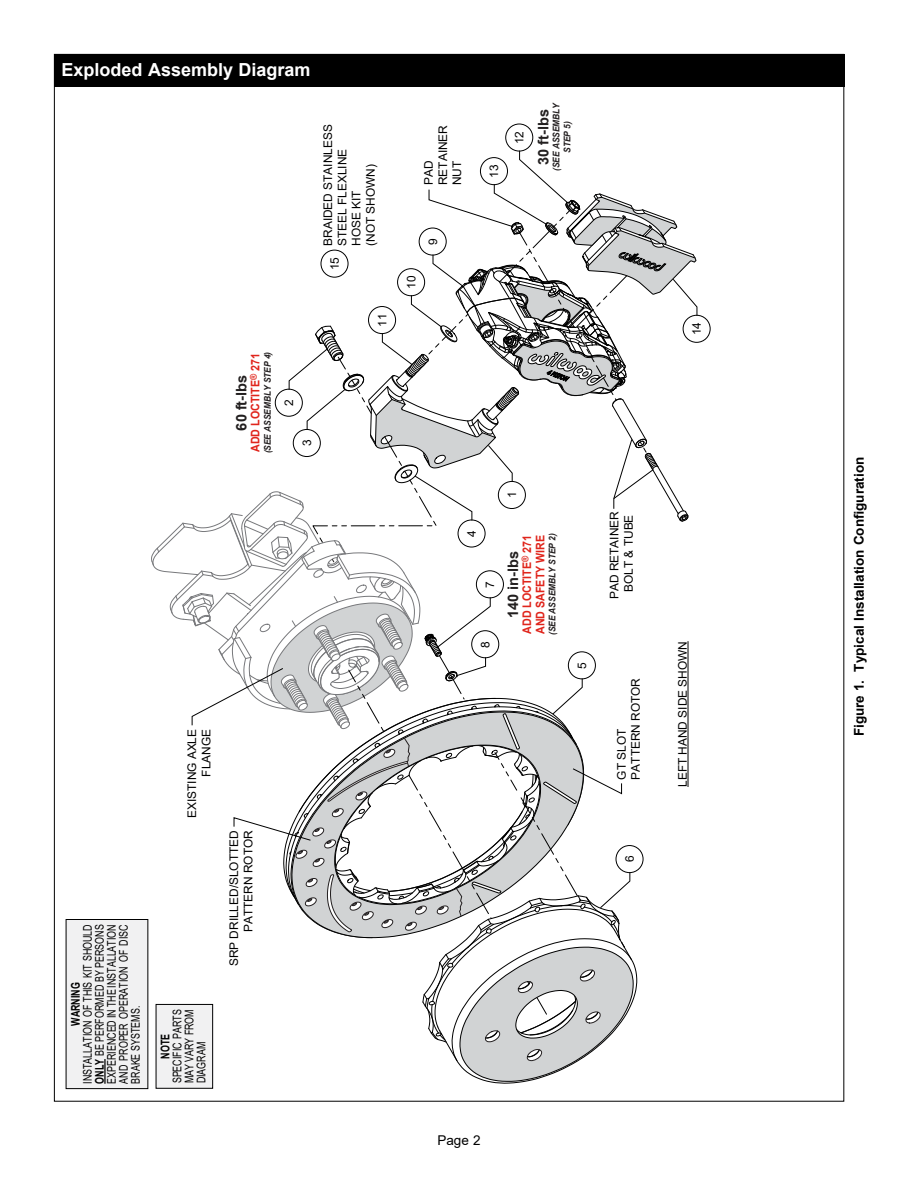
<style>
.page{position:relative;width:918px;height:1188px;background:#fff}
.page>*{position:absolute;margin:0;border:0;box-sizing:border-box;transform-origin:0 0}
.t1{font:700 18px "Arial";color:#fff}
.t2{font:700 14.55px "Arial";color:#221f1f}
.t3{font:700 13.5px "Arial";color:#000}
.t4{font:13.5px "Arial";color:#000}
.t5{font:12px/12px "Arial";color:#000;text-align:justify;scale:.74 1}
.t6{font:700 12px "Arial";color:#000;scale:.74 1}
.t7{font:11.85px/14.2px "Arial";color:#000}
.t8{font:700 11.85px/13.2px "Arial";color:#e0251c;scale:.9 1}
.t9{font:italic 700 9.3px/11.1px "Arial";letter-spacing:-.01em;color:#231f20;text-align:center;scale:.9 1}
.s1{font-weight:700}
</style>
<div class="page">
<div style="left:683px;top:315px;width:28px;height:28px;border:1px solid #000;border-radius:50%"></div>
<div style="left:505px;top:124px;width:28px;height:27px;border:1px solid #000;border-radius:50%"></div>
<svg style="left:151px;top:150px;width:547px;height:934px"></svg>
<div style="left:54px;top:54px;width:790px;height:32px;background:#000"></div>
<div style="left:66px;top:920px;width:82px;height:169px;background:#f1f1f2"></div>
<hr style="left:104px;top:1059px;width:2px;height:25px;background:#000">
<div style="left:66px;top:919px;width:82px;height:170px;border:1px solid #000"></div>
<div style="left:156px;top:1004px;width:57px;height:84px;background:#f1f1f2"></div>
<div style="left:156px;top:1004px;width:57px;height:85px;border:1px solid #000"></div>
<h1 class="t1" style="left:62px;top:57px;width:251px">Exploded Assembly Diagram</h1>
<p class="t7" style="left:321px;top:246px;width:123px;rotate:-90deg">BRAIDED STAINLESS<br>STEEL FLEXLINE<br>HOSE KIT<br>(NOT SHOWN)</p>
<p class="t7" style="left:327px;top:270px;width:15px;rotate:-90deg">15</p>
<p class="t8" style="left:249px;top:452px;width:111px;rotate:-90deg">ADD LOCTITE<sup>®</sup> 271</p>
<p class="t9" style="left:262px;top:453px;width:115px;rotate:-90deg">(SEE ASSEMBLY STEP 4)</p>
<p class="t2" style="left:231px;top:431px;width:57px;rotate:-90deg">60 ft-lbs</p>
<p class="t7" style="left:282px;top:406px;width:8px;rotate:-90deg">2</p>
<p class="t7" style="left:300px;top:446px;width:8px;rotate:-90deg">3</p>
<p class="t7" style="left:375px;top:327px;width:15px;rotate:-90deg">11</p>
<p class="t7" style="left:421px;top:185px;width:62px;rotate:-90deg">PAD<br>RETAINER<br>NUT</p>
<p class="t7" style="left:404px;top:289px;width:15px;rotate:-90deg">10</p>
<p class="t7" style="left:426px;top:245px;width:8px;rotate:-90deg">9</p>
<p class="t7" style="left:487px;top:178px;width:15px;rotate:-90deg">13</p>
<p class="t7" style="left:512px;top:144px;width:15px;rotate:-90deg">12</p>
<p class="t2" style="left:533px;top:165px;width:57px;rotate:-90deg">30 ft-lbs</p>
<p class="t9" style="left:551px;top:171px;width:78px;rotate:-90deg">(SEE ASSEMBLY<br>STEP 5)</p>
<p class="t7" style="left:505px;top:498px;width:8px;rotate:-90deg">1</p>
<p class="t7" style="left:465px;top:537px;width:8px;rotate:-90deg">4</p>
<p class="t7" style="left:483px;top:588px;width:8px;rotate:-90deg">7</p>
<p class="t7" style="left:478px;top:648px;width:8px;rotate:-90deg">8</p>
<p class="t8" style="left:521px;top:634px;width:112px;rotate:-90deg">ADD LOCTITE<sup>®</sup> 271<br>AND SAFETY WIRE</p>
<p class="t9" style="left:547px;top:635px;width:115px;rotate:-90deg">(SEE ASSEMBLY STEP 2)</p>
<p class="t2" style="left:503px;top:618px;width:68px;rotate:-90deg">140 in-lbs</p>
<p class="t7" style="left:575px;top:669px;width:8px;rotate:-90deg">5</p>
<p class="t5" style="left:81px;top:1084px;width:217px;rotate:-90deg">INSTALLATION OF THIS KIT SHOULD <span class="s1">ONLY</span> BE PERFORMED BY PERSONS EXPERIENCED IN THE INSTALLATION AND PROPER OPERATION OF DISC BRAKE SYSTEMS.</p>
<p class="t6" style="left:67px;top:1026px;width:60px;rotate:-90deg">WARNING</p>
<p class="t7" style="left:185px;top:818px;width:91px;text-align:right;rotate:-90deg">EXISTING AXLE<br>FLANGE</p>
<p class="t5" style="left:171px;top:1083px;width:102px;rotate:-90deg">SPECIFIC PARTS MAY VARY FROM DIAGRAM</p>
<p class="t6" style="left:157px;top:1059px;width:35px;rotate:-90deg">NOTE</p>
<p class="t7" style="left:227px;top:966px;width:137px;text-align:right;rotate:-90deg">SRP DRILLED/SLOTTED<br>PATTERN ROTOR</p>
<p class="t4" style="left:437px;top:1131px;width:45px">Page 2</p>
<p class="t7" style="left:607px;top:599px;width:89px;text-align:center;rotate:-90deg">PAD RETAINER<br>BOLT &amp; TUBE</p>
<p class="t7" style="left:614px;top:780px;width:103px;rotate:-90deg">GT SLOT<br>PATTERN ROTOR</p>
<p class="t7" style="left:623px;top:862px;width:8px;rotate:-90deg">6</p>
<p class="t7" style="left:690px;top:335px;width:15px;rotate:-90deg">14</p>
<p class="t7" style="left:675px;top:787px;width:147px;rotate:-90deg">LEFT HAND SIDE SHOWN</p>
<p class="t3" style="left:850px;top:736px;width:281px;rotate:-90deg">Figure 1. Typical Installation Configuration</p>
</div>
